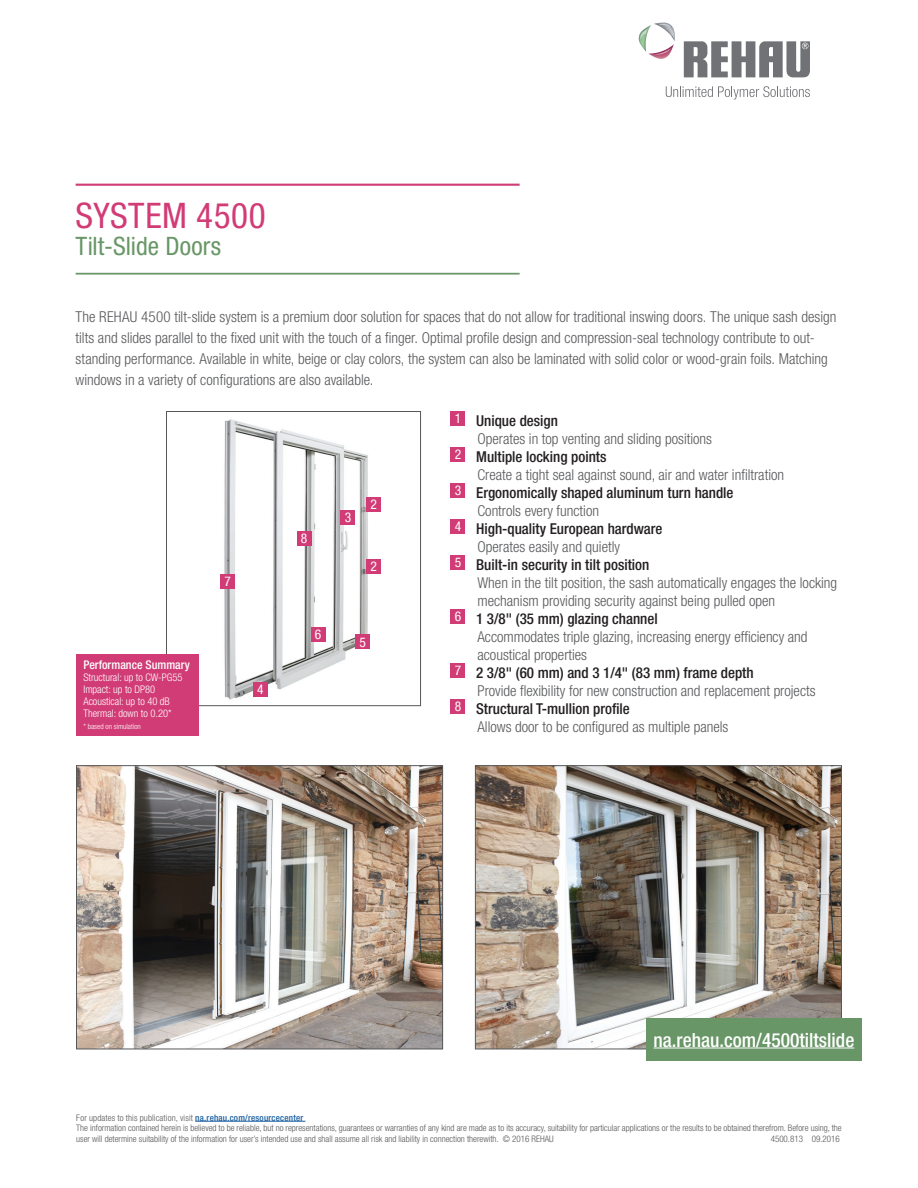
<style>
.page{position:relative;width:918px;height:1188px;background:#fff}
.page>*{position:absolute;margin:0;border:0;box-sizing:border-box;transform-origin:0 0}
.Cover_page_headline{font:condensed 35.25px "Helvetica Neue LTW1 G";letter-spacing:.015em;color:#d13c76}
.Cover_page_subline{font:condensed 25.35px "Helvetica Neue LTW1 G";letter-spacing:.005em;color:#689666}
.t1{font:500 condensed 19.5px "Helvetica Neue LT Com";color:#fff}
.New_Body{font:300 condensed 15px/18px "Helvetica Neue LT Com";color:#57585a}
.body_text{font:300 condensed 15px/21px "Helvetica Neue LT Com";color:#57585a}
.New_Body-2{font:500 condensed 15px/18px "Helvetica Neue LT Com";color:#231f20}
.SUBHEADLINE{font:condensed 13.5px "Helvetica Neue LT Com";color:#fff}
.t2{font:500 condensed 12px "Helvetica Neue LT Com";color:#fff}
.t3{font:300 condensed 10.5px "Helvetica Neue LT Com";color:#fff}
.t4{font:300 condensed 9px/10.8px "Helvetica Neue LT Com";color:#57585a}
.t5{font:300 condensed 7.5px "Helvetica Neue LT Com";color:#fff}
.s1{font-weight:500;color:#231f20}
.s2{font-weight:300;color:#57585a}
.s3{font-weight:500;color:#175d9e}
</style>
<div class="page">
<hr style="left:195px;top:1121px;width:110px;height:1px;background:#175d9e">
<svg style="left:666px;top:86px;width:144px;height:14px"></svg>
<svg style="left:684px;top:41px;width:126px;height:36px"></svg>
<svg style="left:639px;top:23px;width:36px;height:36px"></svg>
<img style="left:168px;top:419px;width:213px;height:281px">
<div style="left:166px;top:411px;width:255px;height:295px;border:1px solid #57585a"></div>
<div style="left:341px;top:511px;width:14px;height:14px;background:#d13c76"></div>
<div style="left:355px;top:635px;width:15px;height:14px;background:#d13c76"></div>
<div style="left:253px;top:682px;width:15px;height:15px;background:#d13c76"></div>
<div style="left:311px;top:628px;width:15px;height:14px;background:#d13c76"></div>
<div style="left:366px;top:559px;width:15px;height:14px;background:#d13c76"></div>
<div style="left:220px;top:574px;width:15px;height:14px;background:#d13c76"></div>
<div style="left:366px;top:497px;width:15px;height:14px;background:#d13c76"></div>
<div style="left:297px;top:532px;width:15px;height:14px;background:#d13c76"></div>
<hr style="left:76px;top:184px;width:444px;height:2px;background:#d13c76">
<hr style="left:76px;top:273px;width:444px;height:2px;background:#689666">
<div style="left:450px;top:412px;width:15px;height:14px;background:#d13c76"></div>
<div style="left:450px;top:448px;width:15px;height:14px;background:#d13c76"></div>
<div style="left:450px;top:484px;width:15px;height:14px;background:#d13c76"></div>
<div style="left:450px;top:520px;width:15px;height:14px;background:#d13c76"></div>
<div style="left:450px;top:556px;width:15px;height:14px;background:#d13c76"></div>
<div style="left:450px;top:610px;width:15px;height:14px;background:#d13c76"></div>
<div style="left:450px;top:664px;width:15px;height:14px;background:#d13c76"></div>
<div style="left:450px;top:700px;width:15px;height:14px;background:#d13c76"></div>
<img style="left:78px;top:767px;width:363px;height:280px">
<div style="left:76px;top:765px;width:367px;height:284px;border:1px solid #57585a"></div>
<div style="left:77px;top:655px;width:122px;height:81px;background:#d13c76"></div>
<img style="left:477px;top:767px;width:363px;height:280px">
<div style="left:475px;top:765px;width:367px;height:284px;border:1px solid #57585a"></div>
<div style="left:646px;top:1018px;width:216px;height:43px;background:#689666"></div>
<hr style="left:654px;top:1048px;width:200px;height:1px;background:#fff">
<p class="Cover_page_headline" style="left:76px;top:195px;width:192px">SYSTEM 4500</p>
<p class="Cover_page_subline" style="left:76px;top:231px;width:147px">Tilt-Slide Doors</p>
<p class="body_text" style="left:76px;top:306px;width:762px">The REHAU 4500 tilt-slide system is a premium door solution for spaces that do not allow for traditional inswing doors. The unique sash design tilts and slides parallel to the fixed unit with the touch of a finger. Optimal profile design and compression-seal technology contribute to out&shy;standing performance. Available in white, beige or clay colors, the system can also be laminated with solid color or wood-grain foils. Matching windows in a variety of configurations are also available.</p>
<p class="t2" style="left:83px;top:658px;width:108px">Performance Summary</p>
<p class="t3" style="left:83px;top:672px;width:101px">Structural: up to CW-PG55</p>
<p class="t3" style="left:83px;top:684px;width:73px">Impact: up to DP80</p>
<p class="t3" style="left:83px;top:696px;width:88px">Acoustical: up to 40 dB</p>
<p class="t3" style="left:83px;top:708px;width:90px">Thermal: down to 0.20*</p>
<p class="t5" style="left:83px;top:722px;width:59px">* based on simulation</p>
<p class="SUBHEADLINE" style="left:224px;top:573px;width:8px">7</p>
<p class="SUBHEADLINE" style="left:257px;top:681px;width:8px">4</p>
<p class="SUBHEADLINE" style="left:301px;top:531px;width:8px">8</p>
<p class="SUBHEADLINE" style="left:315px;top:627px;width:8px">6</p>
<p class="SUBHEADLINE" style="left:345px;top:510px;width:8px">3</p>
<p class="SUBHEADLINE" style="left:370px;top:496px;width:8px">2</p>
<p class="SUBHEADLINE" style="left:370px;top:558px;width:8px">2</p>
<p class="SUBHEADLINE" style="left:360px;top:634px;width:8px">5</p>
<p class="SUBHEADLINE" style="left:455px;top:411px;width:8px">1</p>
<p class="New_Body" style="left:476px;top:412px;width:237px"><span class="s1">Unique design<br></span>Operates in top venting and sliding positions</p>
<p class="SUBHEADLINE" style="left:455px;top:447px;width:8px">2</p>
<p class="New_Body" style="left:476px;top:448px;width:309px"><span class="s1">Multiple locking points<br></span>Create a tight seal against sound, air and water infiltration</p>
<p class="SUBHEADLINE" style="left:455px;top:483px;width:8px">3</p>
<p class="New_Body-2" style="left:476px;top:484px;width:259px">Ergonomically shaped aluminum turn handle<br><span class="s2">Controls every function</span></p>
<p class="SUBHEADLINE" style="left:455px;top:519px;width:8px">4</p>
<p class="New_Body-2" style="left:476px;top:520px;width:188px">High-quality European hardware<br><span class="s2">Operates easily and quietly</span></p>
<p class="SUBHEADLINE" style="left:455px;top:555px;width:8px">5</p>
<p class="New_Body" style="left:476px;top:556px;width:363px"><span class="s1">Built-in security in tilt position<br></span>When in the tilt position, the sash automatically engages the locking mechanism providing security against being pulled open</p>
<p class="SUBHEADLINE" style="left:455px;top:609px;width:8px">6</p>
<p class="New_Body" style="left:476px;top:610px;width:333px"><span class="s1">1 3/8" (35 mm) glazing channel<br></span>Accommodates triple glazing, increasing energy efficiency and acoustical properties</p>
<p class="SUBHEADLINE" style="left:455px;top:663px;width:8px">7</p>
<p class="New_Body" style="left:476px;top:664px;width:341px"><span class="s1">2 3/8" (60 mm) and 3 1/4" (83 mm) frame depth<br></span>Provide flexibility for new construction and replacement projects</p>
<p class="SUBHEADLINE" style="left:455px;top:699px;width:8px">8</p>
<p class="New_Body" style="left:476px;top:700px;width:254px"><span class="s1">Structural T-mullion profile<br></span>Allows door to be configured as multiple panels</p>
<p class="t1" style="left:654px;top:1028px;width:202px">na.rehau.com/4500tiltslide</p>
<p class="t4" style="left:76px;top:1112px;width:228px">For updates to this publication, visit <span class="s3">na.rehau.com/resourcecenter</span></p>
<p class="t4" style="left:76px;top:1123px;width:767px">The information contained herein is believed to be reliable, but no representations, guarantees or warranties of any kind are made as to its accuracy, suitability for particular applications or the results to be obtained therefrom. Before using, the user will determine suitability of the information for user’s intended use and shall assume all risk and liability in connection therewith. © 2016 REHAU</p>
<p class="t4" style="left:771px;top:1134px;width:71px">4500.813 09.2016</p>
</div>
